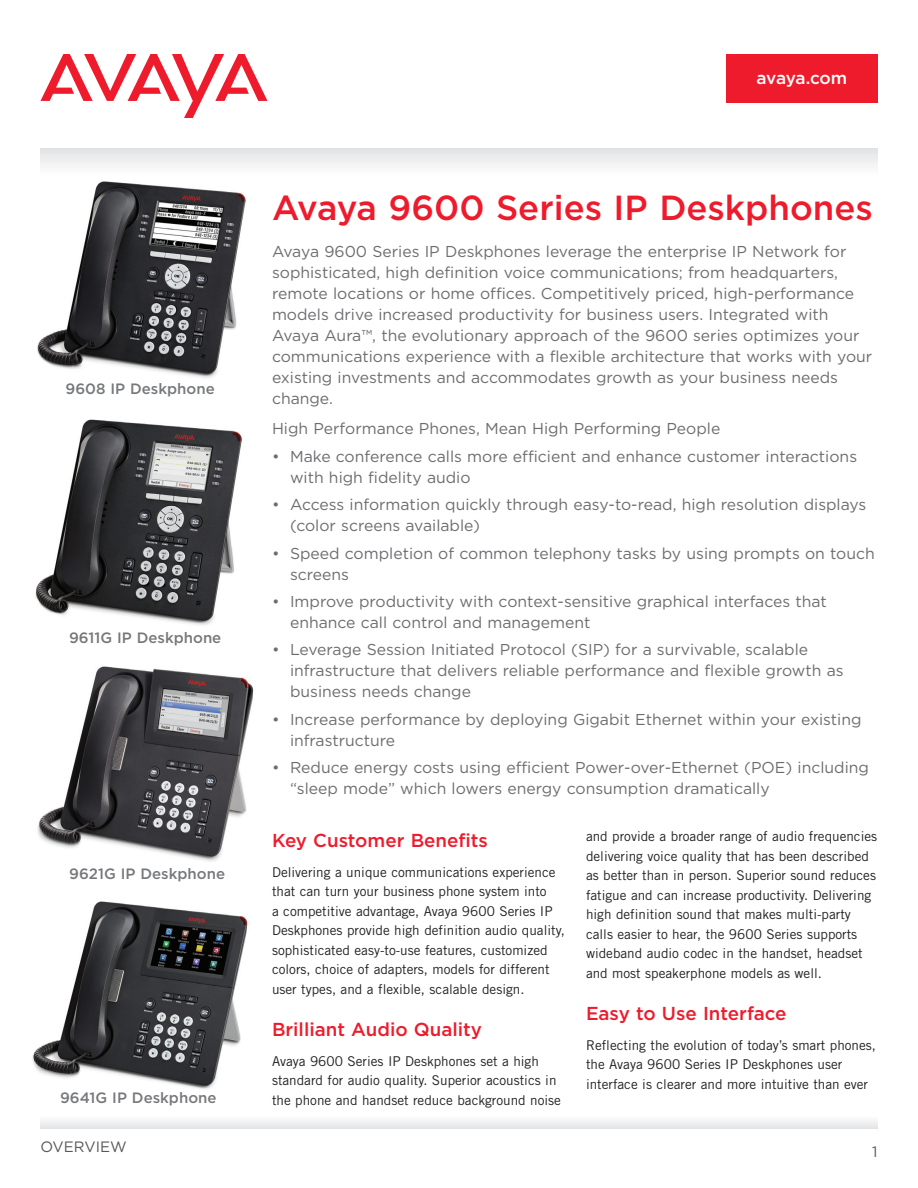
<style>
.page{position:relative;width:918px;height:1188px;background:#fff}
.page>*{position:absolute;margin:0;border:0;box-sizing:border-box;transform-origin:0 0}
.overview_title{font:500 34.8px "Gotham";color:#ee1b2c}
.sub_head_PMS_485_cmy{font:500 18.75px "Gotham";color:#ee1b2c}
.Collateral_Box{font:500 17.25px "Gotham";letter-spacing:-.02em;color:#fff}
.intro{font:15.75px/21px "Gotham";color:#6c6d70}
.sub_head_PMS_485_cmy-2{font:500 15px "Gotham";color:#76787b}
.Collateral_ID{font:15px "Gotham";color:#57585a}
.page_number{font:15px "Gotham";color:#57585a}
.body_copy{font:13.5px/19.5px "Trade Gothic";color:#231f20}
</style>
<div class="page">
<svg style="left:40px;top:54px;width:228px;height:64px"></svg>
<div style="left:40px;top:148px;width:838px;height:27px;background:linear-gradient(to right,#f0f0f1,#f0f0f1)"></div>
<div style="left:40px;top:1115px;width:838px;height:14px;background:#f1f2f3"></div>
<div style="left:726px;top:54px;width:152px;height:49px;background:#ee1b2c"></div>
<img style="left:37px;top:181px;width:209px;height:197px">
<img style="left:35px;top:419px;width:207px;height:206px">
<img style="left:37px;top:666px;width:217px;height:196px">
<img style="left:32px;top:901px;width:216px;height:188px">
<p class="sub_head_PMS_485_cmy-2" style="left:66px;top:380px;width:151px">9608 IP Deskphone</p>
<p class="sub_head_PMS_485_cmy-2" style="left:69px;top:629px;width:154px">9611G IP Deskphone</p>
<p class="sub_head_PMS_485_cmy-2" style="left:69px;top:866px;width:157px">9621G IP Deskphone</p>
<p class="sub_head_PMS_485_cmy-2" style="left:60px;top:1089px;width:158px">9641G IP Deskphone</p>
<p class="Collateral_ID" style="left:40px;top:1139px;width:88px">OVERVIEW</p>
<p class="Collateral_Box" style="left:756px;top:68px;width:92px">avaya.com</p>
<p class="overview_title" style="left:272px;top:188px;width:602px">Avaya 9600 Series IP Deskphones</p>
<p class="intro" style="left:272px;top:241px;width:602px">Avaya 9600 Series IP Deskphones leverage the enterprise IP Network for sophisticated, high definition voice communications; from headquarters, remote locations or home offices. Competitively priced, high-performance models drive increased productivity for business users. Integrated with Avaya Aura™, the evolutionary approach of the 9600 series optimizes your communications experience with a flexible architecture that works with your existing investments and accommodates growth as your business needs change.</p>
<p class="intro" style="left:272px;top:418px;width:450px">High Performance Phones, Mean High Performing People</p>
<p class="intro" style="left:290px;top:445px;width:569px;text-indent:-18px">• Make conference calls more efficient and enhance customer interactions with high fidelity audio</p>
<p class="intro" style="left:290px;top:494px;width:578px;text-indent:-18px">• Access information quickly through easy-to-read, high resolution displays (color screens available)</p>
<p class="intro" style="left:290px;top:542px;width:586px;text-indent:-18px">• Speed completion of common telephony tasks by using prompts on touch screens</p>
<p class="intro" style="left:290px;top:591px;width:538px;text-indent:-18px">• Improve productivity with context-sensitive graphical interfaces that enhance call control and management</p>
<p class="intro" style="left:290px;top:639px;width:555px;text-indent:-18px">• Leverage Session Initiated Protocol (SIP) for a survivable, scalable infrastructure that delivers reliable performance and flexible growth as business needs change</p>
<p class="intro" style="left:290px;top:709px;width:573px;text-indent:-18px">• Increase performance by deploying Gigabit Ethernet within your existing infrastructure</p>
<p class="intro" style="left:290px;top:757px;width:580px;text-indent:-18px">• Reduce energy costs using efficient Power-over-Ethernet (POE) including “sleep mode” which lowers energy consumption dramatically</p>
<p class="sub_head_PMS_485_cmy" style="left:272px;top:829px;width:217px">Key Customer Benefits</p>
<p class="body_copy" style="left:272px;top:862px;width:294px">Delivering a unique communications experience that can turn your business phone system into<br>a competitive advantage, Avaya 9600 Series IP Deskphones provide high definition audio quality, sophisticated easy-to-use features, customized colors, choice of adapters, models for different user types, and a flexible, scalable design.</p>
<p class="sub_head_PMS_485_cmy" style="left:272px;top:1018px;width:212px">Brilliant Audio Quality</p>
<p class="body_copy" style="left:272px;top:1051px;width:290px">Avaya 9600 Series IP Deskphones set a high standard for audio quality. Superior acoustics in the phone and handset reduce background noise</p>
<p class="body_copy" style="left:586px;top:827px;width:293px">and provide a broader range of audio frequencies delivering voice quality that has been described as better than in person. Superior sound reduces fatigue and can increase productivity. Delivering high definition sound that makes multi-party calls easier to hear, the 9600 Series supports wideband audio codec in the handset, headset and most speakerphone models as well.</p>
<p class="sub_head_PMS_485_cmy" style="left:586px;top:1002px;width:202px">Easy to Use Interface</p>
<p class="body_copy" style="left:586px;top:1035px;width:292px">Reflecting the evolution of today’s smart phones, the Avaya 9600 Series IP Deskphones user interface is clearer and more intuitive than ever</p>
<p class="page_number" style="left:872px;top:1143px;width:7px">1</p>
</div>
